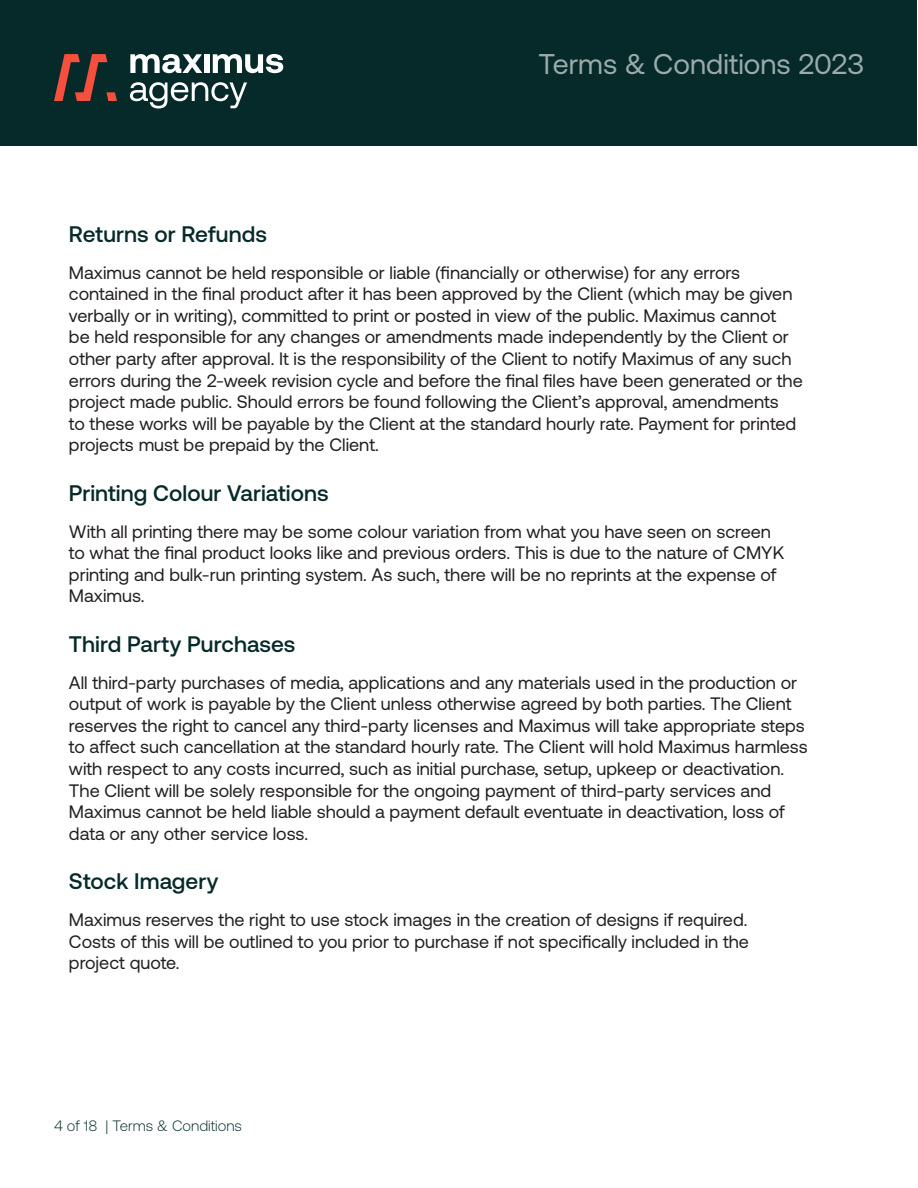
<style>
.page{position:relative;width:918px;height:1188px;background:#fff}
.page>*{position:absolute;margin:0;border:0;box-sizing:border-box;transform-origin:0 0}
.t1{font:28.5px "Aeonik";color:#9baaaa}
.t2{font:500 22.5px "Aeonik";letter-spacing:.005em;color:#062a29}
.t3{font:18px/21.6px "Aeonik";color:#231f20}
.t4{font:300 15px "Aeonik";color:#062a29}
</style>
<div class="page">
<div style="left:1px;top:0;width:916px;height:146px;background:#062a29"></div>
<svg style="left:54px;top:54px;width:63px;height:47px"></svg>
<svg style="left:130px;top:54px;width:72px;height:19px"></svg>
<div style="left:204px;top:54px;width:5px;height:19px;background:#fff"></div>
<svg style="left:213px;top:54px;width:70px;height:19px"></svg>
<svg style="left:130px;top:82px;width:117px;height:27px"></svg>
<h1 class="t1" style="left:538px;top:48px;width:327px">Terms &amp; Conditions 2023</h1>
<h3 class="t2" style="left:69px;top:221px;width:200px">Returns or Refunds</h3>
<p class="t3" style="left:69px;top:262px;width:735px">Maximus cannot be held responsible or liable (financially or otherwise) for any errors contained in the final product after it has been approved by the Client (which may be given verbally or in writing), committed to print or posted in view of the public. Maximus cannot<br>be held responsible for any changes or amendments made independently by the Client or other party after approval. It is the responsibility of the Client to notify Maximus of any such errors during the 2-week revision cycle and before the final files have been generated or the project made public. Should errors be found following the Client’s approval, amendments<br>to these works will be payable by the Client at the standard hourly rate. Payment for printed projects must be prepaid by the Client.</p>
<h3 class="t2" style="left:69px;top:480px;width:261px">Printing Colour Variations</h3>
<p class="t3" style="left:69px;top:521px;width:717px">With all printing there may be some colour variation from what you have seen on screen to what the final product looks like and previous orders. This is due to the nature of CMYK printing and bulk-run printing system. As such, there will be no reprints at the expense of Maximus.</p>
<h3 class="t2" style="left:69px;top:631px;width:228px">Third Party Purchases</h3>
<p class="t3" style="left:69px;top:672px;width:740px">All third-party purchases of media, applications and any materials used in the production or output of work is payable by the Client unless otherwise agreed by both parties. The Client reserves the right to cancel any third-party licenses and Maximus will take appropriate steps to affect such cancellation at the standard hourly rate. The Client will hold Maximus harmless with respect to any costs incurred, such as initial purchase, setup, upkeep or deactivation.<br>The Client will be solely responsible for the ongoing payment of third-party services and Maximus cannot be held liable should a payment default eventuate in deactivation, loss of data or any other service loss.</p>
<h3 class="t2" style="left:69px;top:869px;width:151px">Stock Imagery</h3>
<p class="t3" style="left:69px;top:909px;width:682px;text-align:justify">Maximus reserves the right to use stock images in the creation of designs if required.<br>Costs of this will be outlined to you prior to purchase if not specifically included in the project quote.</p>
<p class="t4" style="left:54px;top:1117px;width:189px">4 of 18 | Terms &amp; Conditions</p>
</div>
